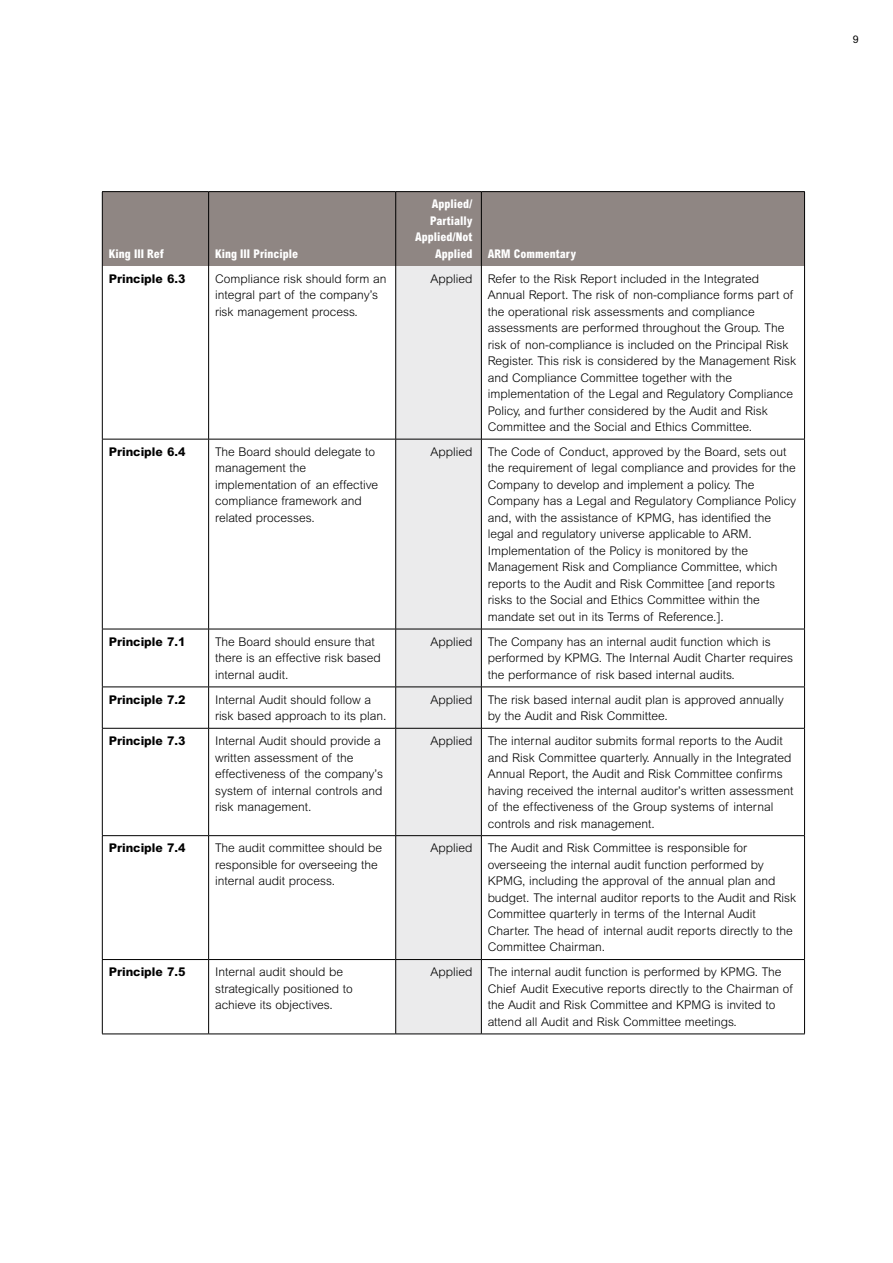
<style>
.page{position:relative;width:893px;height:1263px;background:#fff}
.page>*{position:absolute;margin:0;border:0;box-sizing:border-box;transform-origin:0 0}
.t1{font:300 12px/16.5px "Arial MT Std";color:#000}
.t2{font:800 12px "Arial MT Std";color:#000}
.t3{font:800 condensed 12px/16.5px "Arial MT Std";color:#fff;text-align:right}
.t4{font:10.5px "Arial MT Std";color:#000}
</style>
<div class="page">
<div style="left:103px;top:192px;width:701px;height:74px;background:#8f8683"></div>
<div style="left:396px;top:266px;width:85px;height:768px;background:#ebebec"></div>
<hr style="left:102px;top:439px;width:107px;height:1px;background:#000">
<hr style="left:209px;top:439px;width:187px;height:1px;background:#000">
<hr style="left:396px;top:439px;width:85px;height:1px;background:#000">
<hr style="left:481px;top:439px;width:324px;height:1px;background:#000">
<hr style="left:102px;top:629px;width:107px;height:1px;background:#000">
<hr style="left:209px;top:629px;width:187px;height:1px;background:#000">
<hr style="left:396px;top:629px;width:85px;height:1px;background:#000">
<hr style="left:481px;top:629px;width:324px;height:1px;background:#000">
<hr style="left:102px;top:687px;width:107px;height:1px;background:#000">
<hr style="left:209px;top:687px;width:187px;height:1px;background:#000">
<hr style="left:396px;top:687px;width:85px;height:1px;background:#000">
<hr style="left:481px;top:687px;width:324px;height:1px;background:#000">
<hr style="left:102px;top:728px;width:107px;height:1px;background:#000">
<hr style="left:209px;top:728px;width:187px;height:1px;background:#000">
<hr style="left:396px;top:728px;width:85px;height:1px;background:#000">
<hr style="left:481px;top:728px;width:324px;height:1px;background:#000">
<hr style="left:102px;top:835px;width:107px;height:1px;background:#000">
<hr style="left:209px;top:835px;width:187px;height:1px;background:#000">
<hr style="left:396px;top:835px;width:85px;height:1px;background:#000">
<hr style="left:481px;top:835px;width:324px;height:1px;background:#000">
<hr style="left:102px;top:959px;width:107px;height:1px;background:#000">
<hr style="left:209px;top:959px;width:187px;height:1px;background:#000">
<hr style="left:396px;top:959px;width:85px;height:1px;background:#000">
<hr style="left:481px;top:959px;width:324px;height:1px;background:#000">
<hr style="left:102px;top:1034px;width:107px;height:1px;background:#000">
<hr style="left:209px;top:1034px;width:187px;height:1px;background:#000">
<hr style="left:396px;top:1034px;width:85px;height:1px;background:#000">
<hr style="left:481px;top:1034px;width:324px;height:1px;background:#000">
<hr style="left:102px;top:266px;width:1px;height:173px;background:#000">
<hr style="left:395px;top:266px;width:1px;height:173px;background:#000">
<hr style="left:481px;top:266px;width:1px;height:173px;background:#000">
<hr style="left:804px;top:266px;width:1px;height:173px;background:#000">
<hr style="left:102px;top:439px;width:1px;height:190px;background:#000">
<hr style="left:395px;top:439px;width:1px;height:190px;background:#000">
<hr style="left:481px;top:439px;width:1px;height:190px;background:#000">
<hr style="left:804px;top:439px;width:1px;height:190px;background:#000">
<hr style="left:102px;top:629px;width:1px;height:58px;background:#000">
<hr style="left:395px;top:629px;width:1px;height:58px;background:#000">
<hr style="left:481px;top:629px;width:1px;height:58px;background:#000">
<hr style="left:804px;top:629px;width:1px;height:58px;background:#000">
<hr style="left:102px;top:687px;width:1px;height:41px;background:#000">
<hr style="left:395px;top:687px;width:1px;height:41px;background:#000">
<hr style="left:481px;top:687px;width:1px;height:41px;background:#000">
<hr style="left:804px;top:687px;width:1px;height:41px;background:#000">
<hr style="left:102px;top:728px;width:1px;height:107px;background:#000">
<hr style="left:395px;top:728px;width:1px;height:107px;background:#000">
<hr style="left:481px;top:728px;width:1px;height:107px;background:#000">
<hr style="left:804px;top:728px;width:1px;height:107px;background:#000">
<hr style="left:102px;top:836px;width:1px;height:123px;background:#000">
<hr style="left:395px;top:836px;width:1px;height:123px;background:#000">
<hr style="left:481px;top:836px;width:1px;height:123px;background:#000">
<hr style="left:804px;top:836px;width:1px;height:123px;background:#000">
<hr style="left:102px;top:960px;width:1px;height:74px;background:#000">
<hr style="left:395px;top:960px;width:1px;height:74px;background:#000">
<hr style="left:481px;top:960px;width:1px;height:74px;background:#000">
<hr style="left:804px;top:960px;width:1px;height:74px;background:#000">
<hr style="left:102px;top:191px;width:107px;height:1px;background:#000">
<hr style="left:209px;top:191px;width:187px;height:1px;background:#000">
<hr style="left:396px;top:191px;width:85px;height:1px;background:#000">
<hr style="left:481px;top:191px;width:324px;height:1px;background:#000">
<hr style="left:102px;top:192px;width:1px;height:74px;background:#000">
<hr style="left:804px;top:192px;width:1px;height:74px;background:#000">
<hr style="left:395px;top:192px;width:1px;height:74px;background:#000">
<hr style="left:481px;top:192px;width:1px;height:74px;background:#000">
<hr style="left:208px;top:266px;width:1px;height:173px;background:#000">
<hr style="left:208px;top:439px;width:1px;height:190px;background:#000">
<hr style="left:208px;top:629px;width:1px;height:58px;background:#000">
<hr style="left:208px;top:687px;width:1px;height:41px;background:#000">
<hr style="left:208px;top:728px;width:1px;height:107px;background:#000">
<hr style="left:208px;top:836px;width:1px;height:123px;background:#000">
<hr style="left:208px;top:960px;width:1px;height:74px;background:#000">
<hr style="left:208px;top:192px;width:1px;height:74px;background:#000">
<p class="t4" style="left:853px;top:33px;width:7px">9</p>
<p class="t3" style="left:109px;top:245px;width:57px">King III Ref</p>
<p class="t3" style="left:215px;top:245px;width:85px">King III Principle</p>
<p class="t3" style="left:415px;top:196px;width:59px">Applied/<br>Partially<br>Applied/Not<br>Applied</p>
<p class="t3" style="left:488px;top:245px;width:90px">ARM Commentary</p>
<p class="t2" style="left:109px;top:271px;width:78px">Principle 6.3</p>
<p class="t1" style="left:215px;top:270px;width:173px">Compliance risk should form an integral part of the company’s risk management process.</p>
<p class="t1" style="left:431px;top:270px;width:43px">Applied</p>
<p class="t1" style="left:488px;top:270px;width:310px">Refer to the Risk Report included in the Integrated Annual Report. The risk of non-compliance forms part of the operational risk assessments and compliance assessments are performed throughout the Group. The risk of non-compliance is included on the Principal Risk Register. This risk is considered by the Management Risk and Compliance Committee together with the implementation of the Legal and Regulatory Compliance Policy, and further considered by the Audit and Risk Committee and the Social and Ethics Committee.</p>
<p class="t2" style="left:109px;top:444px;width:78px">Principle 6.4</p>
<p class="t1" style="left:215px;top:443px;width:165px">The Board should delegate to management the implementation of an effective compliance framework and related processes.</p>
<p class="t1" style="left:431px;top:443px;width:43px">Applied</p>
<p class="t1" style="left:488px;top:443px;width:310px">The Code of Conduct, approved by the Board, sets out the requirement of legal compliance and provides for the Company to develop and implement a policy. The Company has a Legal and Regulatory Compliance Policy and, with the assistance of KPMG, has identified the legal and regulatory universe applicable to ARM.<br>Implementation of the Policy is monitored by the Management Risk and Compliance Committee, which reports to the Audit and Risk Committee [and reports risks to the Social and Ethics Committee within the mandate set out in its Terms of Reference.].</p>
<p class="t2" style="left:109px;top:634px;width:78px">Principle 7.1</p>
<p class="t1" style="left:215px;top:633px;width:167px">The Board should ensure that there is an effective risk based internal audit.</p>
<p class="t1" style="left:431px;top:633px;width:43px">Applied</p>
<p class="t1" style="left:488px;top:633px;width:307px">The Company has an internal audit function which is performed by KPMG. The Internal Audit Charter requires the performance of risk based internal audits.</p>
<p class="t2" style="left:109px;top:692px;width:78px">Principle 7.2</p>
<p class="t1" style="left:215px;top:691px;width:173px">Internal Audit should follow a risk based approach to its plan.</p>
<p class="t1" style="left:431px;top:691px;width:43px">Applied</p>
<p class="t1" style="left:488px;top:691px;width:298px">The risk based internal audit plan is approved annually by the Audit and Risk Committee.</p>
<p class="t2" style="left:109px;top:733px;width:78px">Principle 7.3</p>
<p class="t1" style="left:215px;top:732px;width:170px">Internal Audit should provide a written assessment of the effectiveness of the company’s system of internal controls and risk management.</p>
<p class="t1" style="left:431px;top:732px;width:43px">Applied</p>
<p class="t1" style="left:488px;top:732px;width:307px">The internal auditor submits formal reports to the Audit and Risk Committee quarterly. Annually in the Integrated Annual Report, the Audit and Risk Committee confirms having received the internal auditor’s written assessment of the effectiveness of the Group systems of internal controls and risk management.</p>
<p class="t2" style="left:109px;top:841px;width:78px">Principle 7.4</p>
<p class="t1" style="left:215px;top:840px;width:169px">The audit committee should be responsible for overseeing the internal audit process.</p>
<p class="t1" style="left:431px;top:840px;width:43px">Applied</p>
<p class="t1" style="left:488px;top:840px;width:310px">The Audit and Risk Committee is responsible for overseeing the internal audit function performed by KPMG, including the approval of the annual plan and budget. The internal auditor reports to the Audit and Risk Committee quarterly in terms of the Internal Audit Charter. The head of internal audit reports directly to the Committee Chairman.</p>
<p class="t2" style="left:109px;top:965px;width:78px">Principle 7.5</p>
<p class="t1" style="left:215px;top:964px;width:139px">Internal audit should be strategically positioned to achieve its objectives.</p>
<p class="t1" style="left:431px;top:964px;width:43px">Applied</p>
<p class="t1" style="left:488px;top:964px;width:306px">The internal audit function is performed by KPMG. The Chief Audit Executive reports directly to the Chairman of the Audit and Risk Committee and KPMG is invited to attend all Audit and Risk Committee meetings.</p>
</div>
